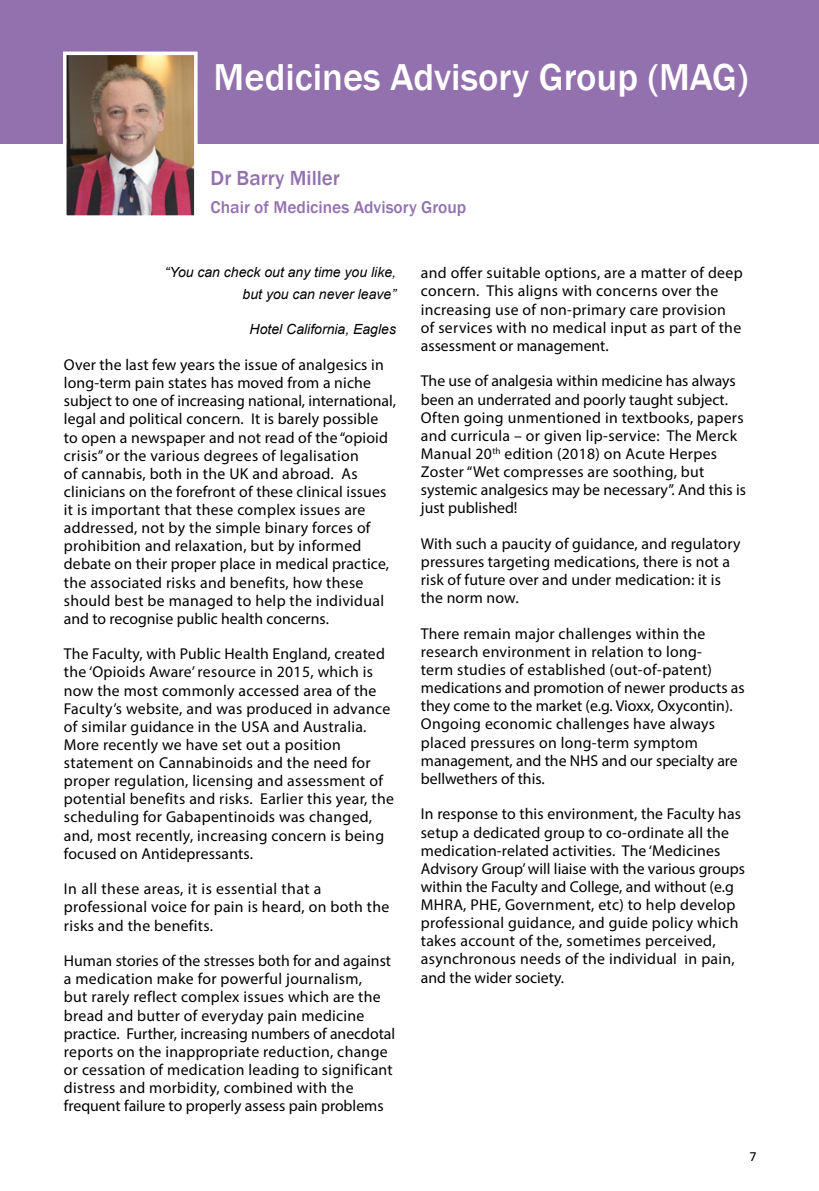
<style>
.page{position:relative;width:819px;height:1191px;background:#fff}
.page>*{position:absolute;margin:0;border:0;box-sizing:border-box;transform-origin:0 0}
.t1{font:500 38.5px "Franklin Gothic";color:#fff}
.t2{font:500 21px "Franklin Gothic";color:#9371ae}
.t3{font:500 17.5px "Franklin Gothic";color:#9371ae}
.t4{font:15.75px/18px "Myriad Pro";letter-spacing:.015em;color:#000}
.t5{font:italic 14px/21.9px "Arial";color:#000;text-align:right}
.t6{font:14px "Calibri";color:#000}
</style>
<div class="page">
<div style="left:0;top:0;width:819px;height:144px;background:#9371ae"></div>
<img style="left:68px;top:57px;width:124px;height:157px">
<div style="left:63px;top:52px;width:134px;height:167px;border:4px solid #fff"></div>
<h1 class="t1" style="left:210px;top:53px;width:264px">HEADING - CRW</h1>
<h1 class="t1" style="left:214px;top:53px;width:536px">Medicines Advisory Group (MAG)</h1>
<h2 class="t2" style="left:210px;top:165px;width:131px">Dr Barry Miller</h2>
<p class="t3" style="left:210px;top:197px;width:257px">Chair of Medicines Advisory Group</p>
<p class="t5" style="left:165px;top:261px;width:233px">“You can check out any time you like, but you can never leave”</p>
<p class="t5" style="left:250px;top:319px;width:148px">Hotel California, Eagles</p>
<p class="t4" style="left:64px;top:355px;width:333px">Over the last few years the issue of analgesics in long-term pain states has moved from a niche subject to one of increasing national, international, legal and political concern. It is barely possible to open a newspaper and not read of the “opioid crisis” or the various degrees of legalisation<br>of cannabis, both in the UK and abroad. As clinicians on the forefront of these clinical issues it is important that these complex issues are addressed, not by the simple binary forces of prohibition and relaxation, but by informed debate on their proper place in medical practice, the associated risks and benefits, how these should best be managed to help the individual and to recognise public health concerns.</p>
<p class="t4" style="left:64px;top:645px;width:331px">The Faculty, with Public Health England, created the ‘Opioids Aware’ resource in 2015, which is now the most commonly accessed area of the Faculty’s website, and was produced in advance of similar guidance in the USA and Australia.<br>More recently we have set out a position statement on Cannabinoids and the need for proper regulation, licensing and assessment of potential benefits and risks. Earlier this year, the scheduling for Gabapentinoids was changed, and, most recently, increasing concern is being focused on Antidepressants.</p>
<p class="t4" style="left:64px;top:879px;width:327px">In all these areas, it is essential that a professional voice for pain is heard, on both the risks and the benefits.</p>
<p class="t4" style="left:64px;top:951px;width:333px">Human stories of the stresses both for and against a medication make for powerful journalism,<br>but rarely reflect complex issues which are the bread and butter of everyday pain medicine practice. Further, increasing numbers of anecdotal reports on the inappropriate reduction, change or cessation of medication leading to significant distress and morbidity, combined with the frequent failure to properly assess pain problems</p>
<p class="t4" style="left:421px;top:264px;width:323px">and offer suitable options, are a matter of deep concern. This aligns with concerns over the increasing use of non-primary care provision of services with no medical input as part of the assessment or management.</p>
<p class="t4" style="left:421px;top:372px;width:326px">The use of analgesia within medicine has always been an underrated and poorly taught subject.<br>Often going unmentioned in textbooks, papers and curricula – or given lip-service: The Merck Manual 20<sup>th</sup> edition (2018) on Acute Herpes Zoster “Wet compresses are soothing, but systemic analgesics may be necessary”. And this is just published!</p>
<p class="t4" style="left:421px;top:534px;width:321px">With such a paucity of guidance, and regulatory pressures targeting medications, there is not a risk of future over and under medication: it is the norm now.</p>
<p class="t4" style="left:421px;top:624px;width:325px">There remain major challenges within the research environment in relation to long-<br>term studies of established (out-of-patent) medications and promotion of newer products as they come to the market (e.g. Vioxx, Oxycontin).<br>Ongoing economic challenges have always placed pressures on long-term symptom management, and the NHS and our specialty are bellwethers of this.</p>
<p class="t4" style="left:421px;top:805px;width:326px">In response to this environment, the Faculty has setup a dedicated group to co-ordinate all the medication-related activities. The ‘Medicines Advisory Group’ will liaise with the various groups within the Faculty and College, and without (e.g MHRA, PHE, Government, etc) to help develop professional guidance, and guide policy which takes account of the, sometimes perceived, asynchronous needs of the individual in pain, and the wider society.</p>
<p class="t6" style="left:749px;top:1147px;width:9px">7</p>
</div>
